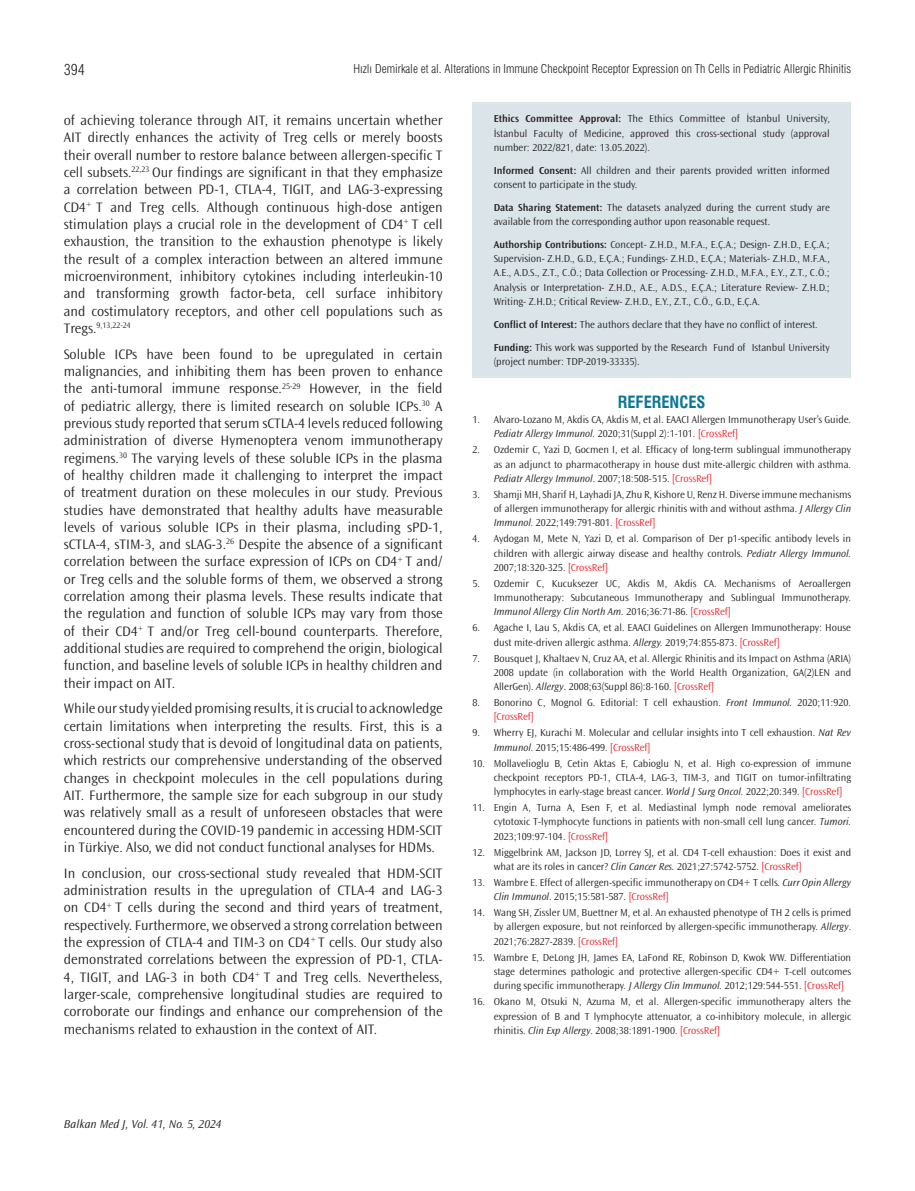
<style>
.page{position:relative;width:915px;height:1191px;background:#fff}
.page>*{position:absolute;margin:0;border:0;box-sizing:border-box;transform-origin:0 0}
.t1{font:16.5px "Swiss Condensed Bold Tr";color:#0c7695}
.t2{font:15px "Swiss Condensed Light Tr";color:#231f20}
.t3{font:300 14.25px/17.2px "Ocean Sans Std";color:#231f20;text-align:justify}
.t4{font:12px "Swiss Condensed Light Tr";color:#231f20}
.t5{font:italic 300 12px "Ocean Sans Std";color:#231f20}
.t6{font:300 10.5px/14.2px "Ocean Sans Std";color:#231f20;text-align:justify}
.t7{font:300 8.25px "Ocean Sans Std";color:#231f20}
.s1{font-size:14.25px}
.s2{font-weight:600}
.s3{font-style:italic}
.s4{color:#ee1d23}
</style>
<div class="page">
<div style="left:472px;top:102px;width:378px;height:275px;background:#dae4e9"></div>
<h2 class="t2" style="left:64px;top:61px;width:23px">394</h2>
<p class="t4" style="left:353px;top:61px;width:499px">Hızlı Demirkale et al. Alterations in Immune Checkpoint Receptor Expression on Th Cells in Pediatric Allergic Rhinitis</p>
<p class="t3" style="left:64px;top:112px;width:380px">of achieving tolerance through AIT, it remains uncertain whether AIT directly enhances the activity of Treg cells or merely boosts their overall number to restore balance between allergen-specific T cell subsets.<sup>22,23</sup> Our findings are significant in that they emphasize a correlation between PD-1, CTLA-4, TIGIT, and LAG-3-expressing CD4<sup>+</sup> T and Treg cells. Although continuous high-dose antigen stimulation plays a crucial role in the development of CD4<sup>+</sup> T cell exhaustion, the transition to the exhaustion phenotype is likely the result of a complex interaction between an altered immune microenvironment, inhibitory cytokines including interleukin-10 and transforming growth factor-beta, cell surface inhibitory and costimulatory receptors, and other cell populations such as</p>
<p class="t7" style="left:64px;top:321px;width:68px"><span class="s1">Tregs.</span>9,13,22-24</p>
<p class="t3" style="left:64px;top:345px;width:380px">Soluble ICPs have been found to be upregulated in certain malignancies, and inhibiting them has been proven to enhance the anti-tumoral immune response.<sup>25-29</sup> However, in the field of pediatric allergy, there is limited research on soluble ICPs.<sup>30</sup> A previous study reported that serum sCTLA-4 levels reduced following administration of diverse Hymenoptera venom immunotherapy regimens.<sup>30</sup> The varying levels of these soluble ICPs in the plasma of healthy children made it challenging to interpret the impact of treatment duration on these molecules in our study. Previous studies have demonstrated that healthy adults have measurable levels of various soluble ICPs in their plasma, including sPD-1, sCTLA-4, sTIM-3, and sLAG-3.<sup>26</sup> Despite the absence of a significant correlation between the surface expression of ICPs on CD4<sup>+</sup> T and/ or Treg cells and the soluble forms of them, we observed a strong correlation among their plasma levels. These results indicate that the regulation and function of soluble ICPs may vary from those of their CD4<sup>+</sup> T and/or Treg cell-bound counterparts. Therefore, additional studies are required to comprehend the origin, biological function, and baseline levels of soluble ICPs in healthy children and their impact on AIT.</p>
<p class="t3" style="left:64px;top:700px;width:380px">While our study yielded promising results, it is crucial to acknowledge certain limitations when interpreting the results. First, this is a cross-sectional study that is devoid of longitudinal data on patients, which restricts our comprehensive understanding of the observed changes in checkpoint molecules in the cell populations during AIT. Furthermore, the sample size for each subgroup in our study was relatively small as a result of unforeseen obstacles that were encountered during the COVID-19 pandemic in accessing HDM-SCIT in Türkiye. Also, we did not conduct functional analyses for HDMs.</p>
<p class="t3" style="left:64px;top:864px;width:380px">In conclusion, our cross-sectional study revealed that HDM-SCIT administration results in the upregulation of CTLA-4 and LAG-3 on CD4<sup>+</sup> T cells during the second and third years of treatment, respectively. Furthermore, we observed a strong correlation between the expression of CTLA-4 and TIM-3 on CD4<sup>+</sup> T cells. Our study also demonstrated correlations between the expression of PD-1, CTLA-4, TIGIT, and LAG-3 in both CD4<sup>+</sup> T and Treg cells. Nevertheless, larger-scale, comprehensive longitudinal studies are required to corroborate our findings and enhance our comprehension of the mechanisms related to exhaustion in the context of AIT.</p>
<p class="t6" style="left:493px;top:112px;width:337px"><span class="s2">Ethics Committee Approval:</span> The Ethics Committee of İstanbul University, İstanbul Faculty of Medicine, approved this cross-sectional study (approval number: 2022/821, date: 13.05.2022).</p>
<p class="t6" style="left:493px;top:163px;width:337px"><span class="s2">Informed Consent:</span> All children and their parents provided written informed consent to participate in the study.</p>
<p class="t6" style="left:493px;top:200px;width:337px"><span class="s2">Data Sharing Statement:</span> The datasets analyzed during the current study are available from the corresponding author upon reasonable request.</p>
<p class="t6" style="left:493px;top:237px;width:337px"><span class="s2">Authorship Contributions:</span> Concept- Z.H.D., M.F.A., E.Ç.A.; Design- Z.H.D., E.Ç.A.; Supervision- Z.H.D., G.D., E.Ç.A.; Fundings- Z.H.D., E.Ç.A.; Materials- Z.H.D., M.F.A., A.E., A.D.S., Z.T., C.Ö.; Data Collection or Processing- Z.H.D., M.F.A., E.Y., Z.T., C.Ö.; Analysis or Interpretation- Z.H.D., A.E., A.D.S., E.Ç.A.; Literature Review- Z.H.D.; Writing- Z.H.D.; Critical Review- Z.H.D., E.Y., Z.T., C.Ö., G.D., E.Ç.A.</p>
<p class="t6" style="left:493px;top:313px;width:337px;line-height:22.8px"><span class="s2">Conflict of Interest:</span> The authors declare that they have no conflict of interest.<br><span class="s2">Funding:</span> This work was supported by the Research Fund of Istanbul University</p>
<p class="t6" style="left:493px;top:354px;width:147px">(project number: TDP-2019-33335).</p>
<h1 class="t1" style="left:617px;top:392px;width:89px">REFERENCES</h1>
<p class="t6" style="left:493px;top:412px;width:359px;text-indent:-21px">1. Alvaro-Lozano M, Akdis CA, Akdis M, et al. EAACI Allergen Immunotherapy User’s Guide.<br><span class="s3">Pediatr Allergy Immunol.</span> 2020;31(Suppl 2):1-101. <span class="s4">[CrossRef]</span></p>
<p class="t6" style="left:493px;top:443px;width:359px;text-indent:-21px">2. Ozdemir C, Yazi D, Gocmen I, et al. Efficacy of long-term sublingual immunotherapy as an adjunct to pharmacotherapy in house dust mite-allergic children with asthma.<br><span class="s3">Pediatr Allergy Immunol</span>. 2007;18:508-515. <span class="s4">[CrossRef]</span></p>
<p class="t6" style="left:493px;top:487px;width:359px;text-indent:-21px">3. Shamji MH, Sharif H, Layhadi JA, Zhu R, Kishore U, Renz H. Diverse immune mechanisms of allergen immunotherapy for allergic rhinitis with and without asthma. <span class="s3">J Allergy Clin Immunol.</span> 2022;149:791-801. <span class="s4">[CrossRef]</span></p>
<p class="t6" style="left:493px;top:532px;width:359px;text-indent:-21px">4. Aydogan M, Mete N, Yazi D, et al. Comparison of Der p1-specific antibody levels in children with allergic airway disease and healthy controls. <span class="s3">Pediatr Allergy Immunol.<br></span>2007;18:320-325. <span class="s4">[CrossRef]</span></p>
<p class="t6" style="left:493px;top:576px;width:359px;text-indent:-21px">5. Ozdemir C, Kucuksezer UC, Akdis M, Akdis CA. Mechanisms of Aeroallergen Immunotherapy: Subcutaneous Immunotherapy and Sublingual Immunotherapy.<br><span class="s3">Immunol Allergy Clin North Am.</span> 2016;36:71-86. <span class="s4">[CrossRef]</span></p>
<p class="t6" style="left:493px;top:621px;width:359px;text-indent:-21px">6. Agache I, Lau S, Akdis CA, et al. EAACI Guidelines on Allergen Immunotherapy: House dust mite-driven allergic asthma. <span class="s3">Allergy.</span> 2019;74:855-873. <span class="s4">[CrossRef]</span></p>
<p class="t6" style="left:493px;top:651px;width:359px;text-indent:-21px">7. Bousquet J, Khaltaev N, Cruz AA, et al. Allergic Rhinitis and its Impact on Asthma (ARIA)<br>2008 update (in collaboration with the World Health Organization, GA(2)LEN and AllerGen). <span class="s3">Allergy</span>. 2008;63(Suppl 86):8-160. <span class="s4">[CrossRef]</span></p>
<p class="t6" style="left:493px;top:695px;width:359px;text-indent:-21px">8. Bonorino C, Mognol G. Editorial: T cell exhaustion. <span class="s3">Front Immunol.</span> 2020;11:920. <span class="s4">[CrossRef]</span></p>
<p class="t6" style="left:493px;top:726px;width:359px;text-indent:-21px">9. Wherry EJ, Kurachi M. Molecular and cellular insights into T cell exhaustion. <span class="s3">Nat Rev<br>Immunol.</span> 2015;15:486-499. <span class="s4">[CrossRef]</span></p>
<p class="t6" style="left:493px;top:756px;width:359px;text-indent:-21px">10. Mollavelioglu B, Cetin Aktas E, Cabioglu N, et al. High co-expression of immune checkpoint receptors PD-1, CTLA-4, LAG-3, TIM-3, and TIGIT on tumor-infiltrating lymphocytes in early-stage breast cancer. <span class="s3">World J Surg Oncol.</span> 2022;20:349. <span class="s4">[CrossRef]</span></p>
<p class="t6" style="left:493px;top:800px;width:359px;text-indent:-21px">11. Engin A, Turna A, Esen F, et al. Mediastinal lymph node removal ameliorates cytotoxic T-lymphocyte functions in patients with non-small cell lung cancer. <span class="s3">Tumori.<br></span>2023;109:97-104. <span class="s4">[CrossRef]</span></p>
<p class="t6" style="left:493px;top:845px;width:359px;text-indent:-21px">12. Miggelbrink AM, Jackson JD, Lorrey SJ, et al. CD4 T-cell exhaustion: Does it exist and what are its roles in cancer? <span class="s3">Clin Cancer Res.</span> 2021;27:5742-5752. <span class="s4">[CrossRef]</span></p>
<p class="t6" style="left:493px;top:875px;width:359px;text-indent:-21px">13. Wambre E. Effect of allergen-specific immunotherapy on CD4+ T cells<span class="s3">. Curr Opin Allergy<br>Clin Immunol</span>. 2015;15:581-587. <span class="s4">[CrossRef]</span></p>
<p class="t6" style="left:493px;top:905px;width:359px;text-indent:-21px">14. Wang SH, Zissler UM, Buettner M, et al. An exhausted phenotype of TH 2 cells is primed by allergen exposure, but not reinforced by allergen-specific immunotherapy. <span class="s3">Allergy</span>.<br>2021;76:2827-2839. <span class="s4">[CrossRef]</span></p>
<p class="t6" style="left:493px;top:950px;width:359px;text-indent:-21px">15. Wambre E, DeLong JH, James EA, LaFond RE, Robinson D, Kwok WW. Differentiation stage determines pathologic and protective allergen-specific CD4+ T-cell outcomes during specific immunotherapy. <span class="s3">J Allergy Clin Immunol.</span> 2012;129:544-551. <span class="s4">[CrossRef]</span></p>
<p class="t6" style="left:493px;top:994px;width:359px;text-indent:-21px">16. Okano M, Otsuki N, Azuma M, et al. Allergen-specific immunotherapy alters the expression of B and T lymphocyte attenuator, a co-inhibitory molecule, in allergic rhinitis. <span class="s3">Clin Exp Allergy</span>. 2008;38:1891-1900. <span class="s4">[CrossRef]</span></p>
<p class="t5" style="left:64px;top:1117px;width:159px">Balkan Med J, Vol. 41, No. 5, 2024</p>
</div>
